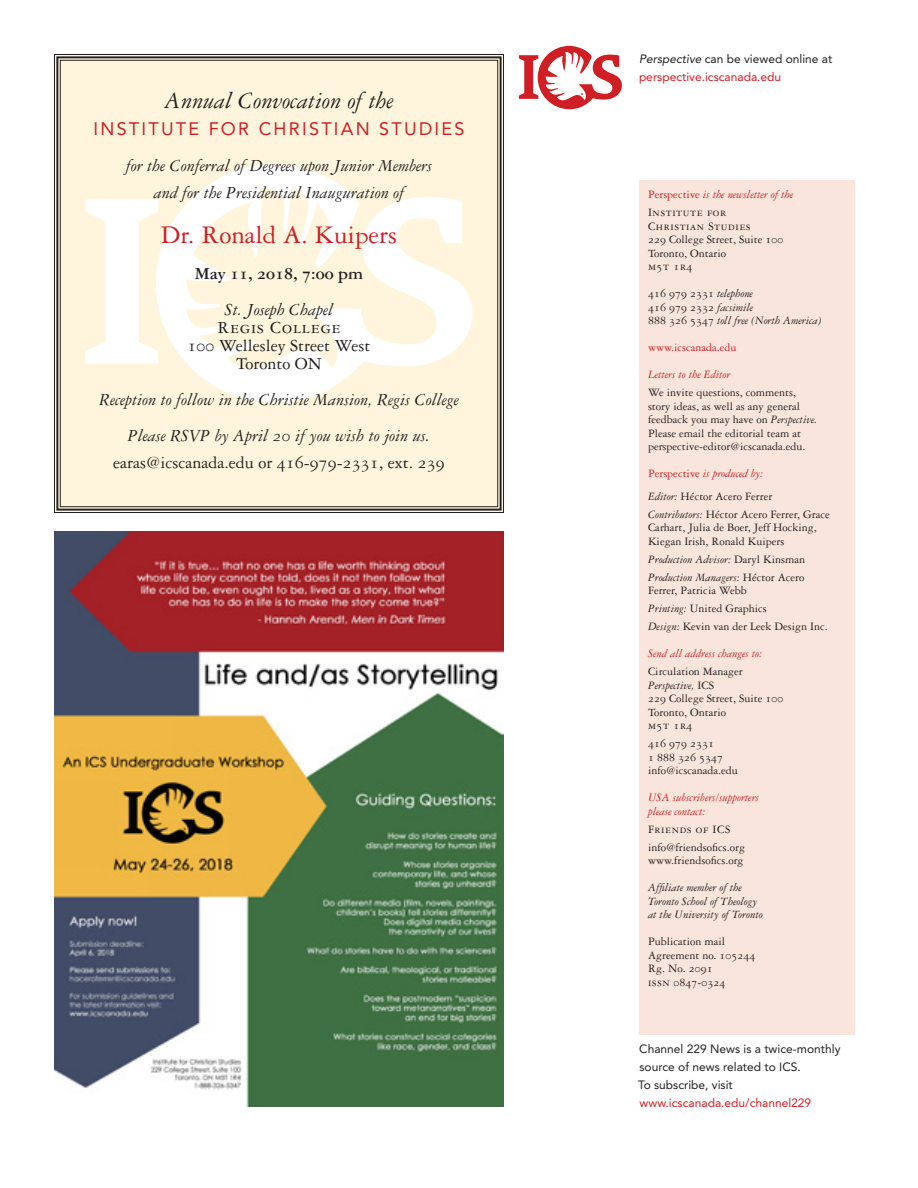
<style>
.page{position:relative;width:918px;height:1188px;background:#fff}
.page>*{position:absolute;margin:0;border:0;box-sizing:border-box;transform-origin:0 0}
.t1{font:27px "Garamond 3 LT Std";color:#d01e25}
.t2{font:italic 24.75px "Garamond 3 LT Std";color:#231f20}
.t3{font:italic 18px "Garamond 3 LT Std";color:#231f20}
.t4{font:18px "Garamond 3 LT Std";color:#231f20}
.t5{font:18px "Avenir LT Std";letter-spacing:.125em;color:#d01e25}
.t6{font:700 18px "Garamond 3 LT Std";color:#231f20}
.t7{font:18px "Garamond 3 LT Std";letter-spacing:.05em;color:#231f20}
._1st_par{font:12px/13.5px "Garamond 3 LT Std";color:#231f20}
._1st_par-2{font:italic 12px "Garamond 3 LT Std";color:#231f20}
._1st_par-3{font:italic 12px "Garamond 3 LT Std";color:#d01e25}
._8_pt_AVENIR_55_CAPS{font:12px/18px "Avenir LT Std";color:#d01e25}
._8_pt_AVENIR_55_CAPS-2{font:12px/18px "Avenir LT Std";color:#231f20}
._1st_par-4{font:12px "Garamond 3 LT Std";letter-spacing:.05em;color:#231f20}
.t8{font:12px "Garamond 3 LT Std";color:#d01e25}
.s1{font-style:italic;color:#231f20}
.s2{color:#231f20}
.s3{font-style:normal}
.s4{font-style:italic}
</style>
<div class="page">
<div style="left:639px;top:180px;width:216px;height:855px;background:#f9e5db"></div>
<svg style="left:519px;top:46px;width:103px;height:63px"></svg>
<img style="left:54px;top:531px;width:450px;height:576px">
<svg style="left:54px;top:54px;width:450px;height:459px"></svg>
<div style="left:56px;top:56px;width:446px;height:455px;border:2px solid #231f20"></div>
<p class="t2" style="left:165px;top:88px;width:230px">Annual Convocation of the</p>
<p class="t5" style="left:94px;top:119px;width:372px">INSTITUTE FOR CHRISTIAN STUDIES</p>
<p class="t3" style="left:126px;top:156px;width:308px">for the Conferral of Degrees upon Junior Members</p>
<p class="t3" style="left:154px;top:183px;width:252px">and for the Presidential Inauguration of</p>
<p class="t1" style="left:161px;top:221px;width:238px">Dr. Ronald A. Kuipers</p>
<p class="t6" style="left:195px;top:264px;width:170px">May 11, 2018, 7:00 pm</p>
<p class="t3" style="left:225px;top:300px;width:110px">St. Joseph Chapel</p>
<p class="t7" style="left:217px;top:318px;width:125px">Regis College</p>
<p class="t4" style="left:188px;top:336px;width:184px">100 Wellesley Street West</p>
<p class="t4" style="left:236px;top:354px;width:87px">Toronto ON</p>
<p class="t3" style="left:99px;top:390px;width:361px">Reception to follow in the Christie Mansion, Regis College</p>
<p class="t3" style="left:128px;top:426px;width:304px">Please RSVP by April 20 if you wish to join us.</p>
<p class="t4" style="left:113px;top:453px;width:333px">earas@icscanada.edu or 416-979-2331, ext. 239</p>
<p class="_8_pt_AVENIR_55_CAPS" style="left:639px;top:50px;width:195px"><span class="s1">Perspective</span> <span class="s2">can be viewed online at </span>perspective.icscanada.edu</p>
<p class="_1st_par-3" style="left:648px;top:188px;width:147px"><span class="s3">Perspective</span> is the newsletter of the</p>
<p class="_1st_par-4" style="left:648px;top:206px;width:80px">Institute for</p>
<p class="_1st_par-4" style="left:648px;top:219px;width:104px">Christian Studies</p>
<p class="_1st_par" style="left:648px;top:233px;width:137px">229 College Street, Suite 100</p>
<p class="_1st_par" style="left:648px;top:246px;width:80px">Toronto, Ontario</p>
<p class="_1st_par" style="left:648px;top:260px;width:46px">m5t 1r4</p>
<p class="_1st_par" style="left:648px;top:287px;width:106px">416 979 2331 <span class="s4">telephone</span></p>
<p class="_1st_par" style="left:648px;top:300px;width:107px">416 979 2332 <span class="s4">facsimile</span></p>
<p class="_1st_par-2" style="left:648px;top:314px;width:175px"><span class="s3">888 326 5347</span> toll free (North America)</p>
<p class="t8" style="left:648px;top:341px;width:90px">www.icscanada.edu</p>
<p class="_1st_par-3" style="left:648px;top:368px;width:84px">Letters to the Editor</p>
<p class="_1st_par" style="left:648px;top:386px;width:171px">We invite questions, comments, story ideas, as well as any general feedback you may have on <span class="s4">Perspective.<br></span>Please email the editorial team at perspective-editor@icscanada.edu.</p>
<p class="_1st_par-3" style="left:648px;top:467px;width:117px"><span class="s3">Perspective</span> is produced by:</p>
<p class="_1st_par" style="left:648px;top:489px;width:126px"><span class="s4">Editor:</span> Héctor Acero Ferrer</p>
<p class="_1st_par" style="left:648px;top:507px;width:183px"><span class="s4">Contributors:</span> Héctor Acero Ferrer, Grace<br>Carhart, Julia de Boer, Jeff Hocking,<br>Kiegan Irish, Ronald Kuipers</p>
<p class="_1st_par-2" style="left:648px;top:553px;width:159px">Production Advisor: <span class="s3">Daryl Kinsman</span></p>
<p class="_1st_par" style="left:648px;top:570px;width:158px"><span class="s4">Production Managers:</span> Héctor Acero<br>Ferrer, Patricia Webb</p>
<p class="_1st_par" style="left:648px;top:602px;width:120px"><span class="s4">Printing:</span> United Graphics</p>
<p class="_1st_par" style="left:648px;top:620px;width:181px"><span class="s4">Design:</span> Kevin van der Leek Design Inc.</p>
<p class="_1st_par-3" style="left:648px;top:647px;width:116px">Send all address changes to:</p>
<p class="_1st_par" style="left:648px;top:665px;width:96px">Circulation Manager</p>
<p class="_1st_par-2" style="left:648px;top:679px;width:68px">Perspective, <span class="s3">ICS</span></p>
<p class="_1st_par" style="left:648px;top:692px;width:137px">229 College Street, Suite 100</p>
<p class="_1st_par" style="left:648px;top:705px;width:80px">Toronto, Ontario</p>
<p class="_1st_par" style="left:648px;top:719px;width:46px">m5t 1r4</p>
<p class="_1st_par" style="left:648px;top:737px;width:67px">416 979 2331</p>
<p class="_1st_par" style="left:648px;top:750px;width:76px">1 888 326 5347</p>
<p class="_1st_par" style="left:648px;top:764px;width:91px">info@icscanada.edu</p>
<p class="_1st_par-3" style="left:648px;top:791px;width:113px">USA subscribers/supporters</p>
<p class="_1st_par-3" style="left:648px;top:805px;width:59px">please contact:</p>
<p class="_1st_par-4" style="left:648px;top:822px;width:84px">Friends of ICS</p>
<p class="_1st_par" style="left:648px;top:840px;width:99px">info@friendsofics.org</p>
<p class="_1st_par" style="left:648px;top:854px;width:97px">www.friendsofics.org</p>
<p class="_1st_par-2" style="left:648px;top:881px;width:95px">Affiliate member of the</p>
<p class="_1st_par-2" style="left:648px;top:895px;width:111px">Toronto School of Theology</p>
<p class="_1st_par-2" style="left:648px;top:908px;width:116px">at the University of Toronto</p>
<p class="_1st_par" style="left:648px;top:935px;width:79px">Publication mail</p>
<p class="_1st_par" style="left:648px;top:948px;width:109px">Agreement no. 105244</p>
<p class="_1st_par" style="left:648px;top:962px;width:66px">Rg. No. 2091</p>
<p class="_1st_par" style="left:648px;top:975px;width:79px">issn 0847-0324</p>
<p class="_8_pt_AVENIR_55_CAPS-2" style="left:639px;top:1040px;width:203px">Channel 229 News is a twice-monthly source of news related to ICS.</p>
<p class="_8_pt_AVENIR_55_CAPS" style="left:638px;top:1076px;width:175px"><span class="s2">To subscribe, visit </span>www.icscanada.edu/channel229</p>
</div>
